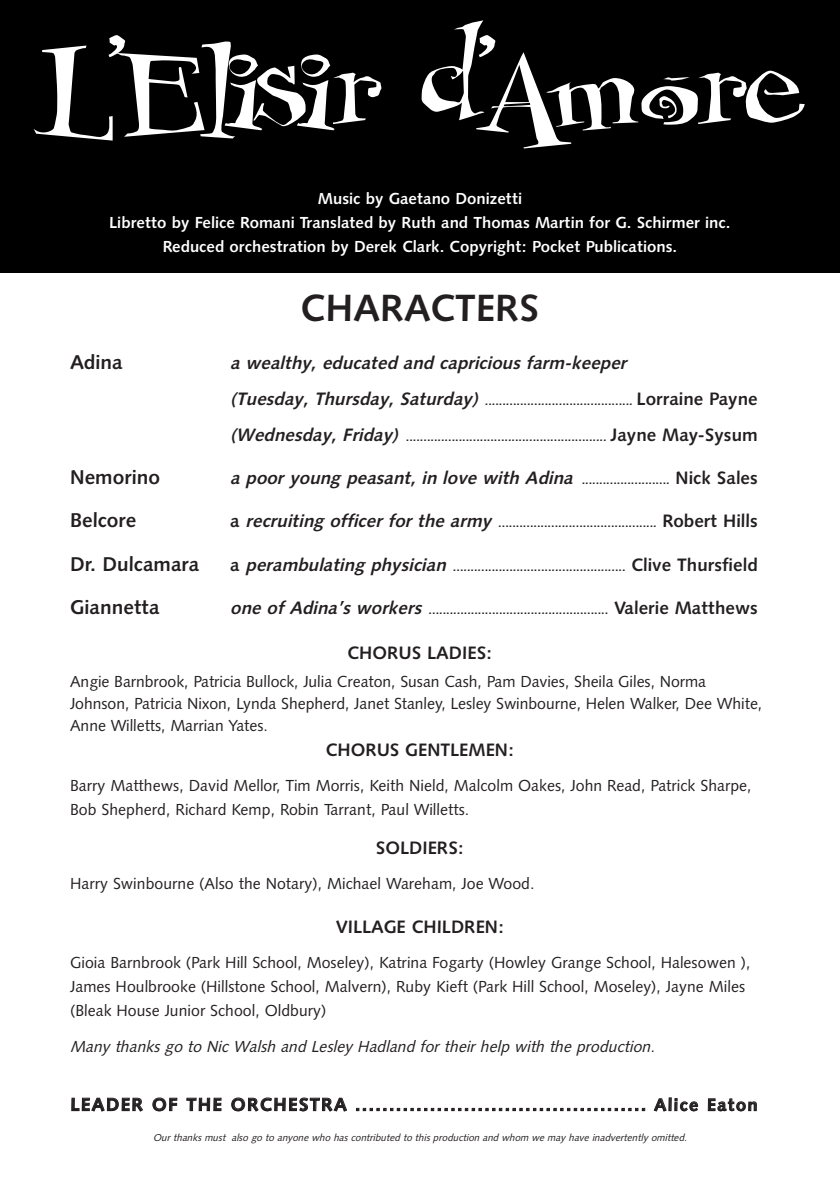
<style>
.page{position:relative;width:840px;height:1191px;background:#fff}
.page>*{position:absolute;margin:0;border:0;box-sizing:border-box;transform-origin:0 0}
.t1{font:100px "Uncle Stinky";letter-spacing:-.04em;color:#fff;scale:1.45 1}
.t2{font:38px "Humanist 531 BT Bold A";color:#231f20}
.t3{font:20px "Humanist 531 BT Bold A";color:#231f20}
.t4{font:italic 18px "Humanist 531 BT Bold A";color:#231f20}
.t5{font:18px "Humanist 531 BT Bold A";letter-spacing:.085em;color:#231f20}
.t6{font:18px "Humanist 531 BT Bold A";color:#231f20}
.t7{font:16px/24px "Humanist 531 BT Roman A";color:#231f20}
.t8{font:16px/24px "Humanist 531 BT Bold A";color:#fff;text-align:center}
.t9{font:italic 16px "Humanist 531 BT Roman A";color:#231f20}
.t10{font:12px "Humanist 531 BT Bold A";color:#231f20}
.t11{font:italic 10px "Humanist 531 BT Roman A";color:#231f20}
.s1{font-style:italic;font-size:18px}
.s2{font-size:18px}
.s3{font-style:normal;font-size:12px}
.s4{font-style:normal}
.s5{font-size:17.2px}
</style>
<div class="page">
<div style="left:0;top:0;width:839px;height:272px;background:#000"></div>
<h1 class="t1" style="left:38px;top:21px;width:531px">L<sup>’</sup>Elisir d<sup>’</sup>Amore</h1>
<p class="t8" style="left:109px;top:188px;width:622px">Music by Gaetano Donizetti<br>Libretto by Felice Romani Translated by Ruth and Thomas Martin for G. Schirmer inc.<br>Reduced orchestration by Derek Clark. Copyright: Pocket Publications.</p>
<h2 class="t2" style="left:300px;top:293px;width:240px">CHARACTERS</h2>
<p class="t3" style="left:70px;top:353px;width:54px">Adina</p>
<p class="t4" style="left:230px;top:355px;width:401px">a wealthy, educated and capricious farm-keeper</p>
<p class="t10" style="left:230px;top:395px;width:528px"><span class="s1">(Tuesday, Thursday, Saturday)</span> .......................................... <span class="s2">Lorraine Payne</span></p>
<p class="t10" style="left:230px;top:431px;width:528px"><span class="s1">(Wednesday, Friday)</span> ......................................................... <span class="s2">Jayne May-Sysum</span></p>
<p class="t3" style="left:70px;top:469px;width:91px">Nemorino</p>
<p class="t4" style="left:230px;top:470px;width:528px">a poor young peasant, in love with Adina <span class="s3">.........................</span> <span class="s4">Nick Sales</span></p>
<p class="t3" style="left:70px;top:512px;width:68px">Belcore</p>
<p class="t10" style="left:230px;top:518px;width:528px"><span class="s2">a</span> <span class="s1">recruiting officer for the army</span> ............................................. <span class="s2">Robert Hills</span></p>
<p class="t3" style="left:70px;top:555px;width:131px">Dr. Dulcamara</p>
<p class="t10" style="left:230px;top:561px;width:528px"><span class="s2">a</span> <span class="s1">perambulating physician</span> ................................................. <span class="s2">Clive Thursfield</span></p>
<p class="t3" style="left:70px;top:599px;width:91px">Giannetta</p>
<p class="t10" style="left:230px;top:605px;width:528px"><span class="s1">one of Adina’s workers</span> ................................................... <span class="s2">Valerie Matthews</span></p>
<p class="t6" style="left:347px;top:645px;width:146px">CHORUS LADIES:</p>
<p class="t7" style="left:70px;top:671px;width:693px;line-height:22px">Angie Barnbrook, Patricia Bullock, Julia Creaton, Susan Cash, Pam Davies, Sheila Giles, Norma<br>Johnson, Patricia Nixon, Lynda Shepherd, Janet Stanley, Lesley Swinbourne, Helen Walker, Dee White,<br>Anne Willetts, Marrian Yates.</p>
<p class="t6" style="left:325px;top:742px;width:190px">CHORUS GENTLEMEN:</p>
<p class="t7" style="left:70px;top:775px;width:682px">Barry Matthews, David Mellor, Tim Morris, Keith Nield, Malcolm Oakes, John Read, Patrick Sharpe,<br>Bob Shepherd, Richard Kemp, Robin Tarrant, Paul Willetts.</p>
<p class="t6" style="left:375px;top:840px;width:90px">SOLDIERS:</p>
<p class="t7" style="left:70px;top:873px;width:465px">Harry Swinbourne (Also the Notary), Michael Wareham, Joe Wood.</p>
<p class="t6" style="left:335px;top:919px;width:170px">VILLAGE CHILDREN:</p>
<p class="t7" style="left:70px;top:952px;width:681px">Gioia Barnbrook (Park Hill School, Moseley), Katrina Fogarty (Howley Grange School, Halesowen ),<br>James Houlbrooke (Hillstone School, Malvern), Ruby Kieft (Park Hill School, Moseley), Jayne Miles (Bleak House Junior School, Oldbury)</p>
<p class="t9" style="left:70px;top:1039px;width:589px">Many thanks go to Nic Walsh and Lesley Hadland for their help with the production.</p>
<p class="t5" style="left:70px;top:1097px;width:688px">LEADER OF THE ORCHESTRA ........................................... <span class="s5">Alice Eaton</span></p>
<p class="t11" style="left:153px;top:1133px;width:537px">Our thanks must also go to anyone who has contributed to this production and whom we may have inadvertently omitted.</p>
</div>
